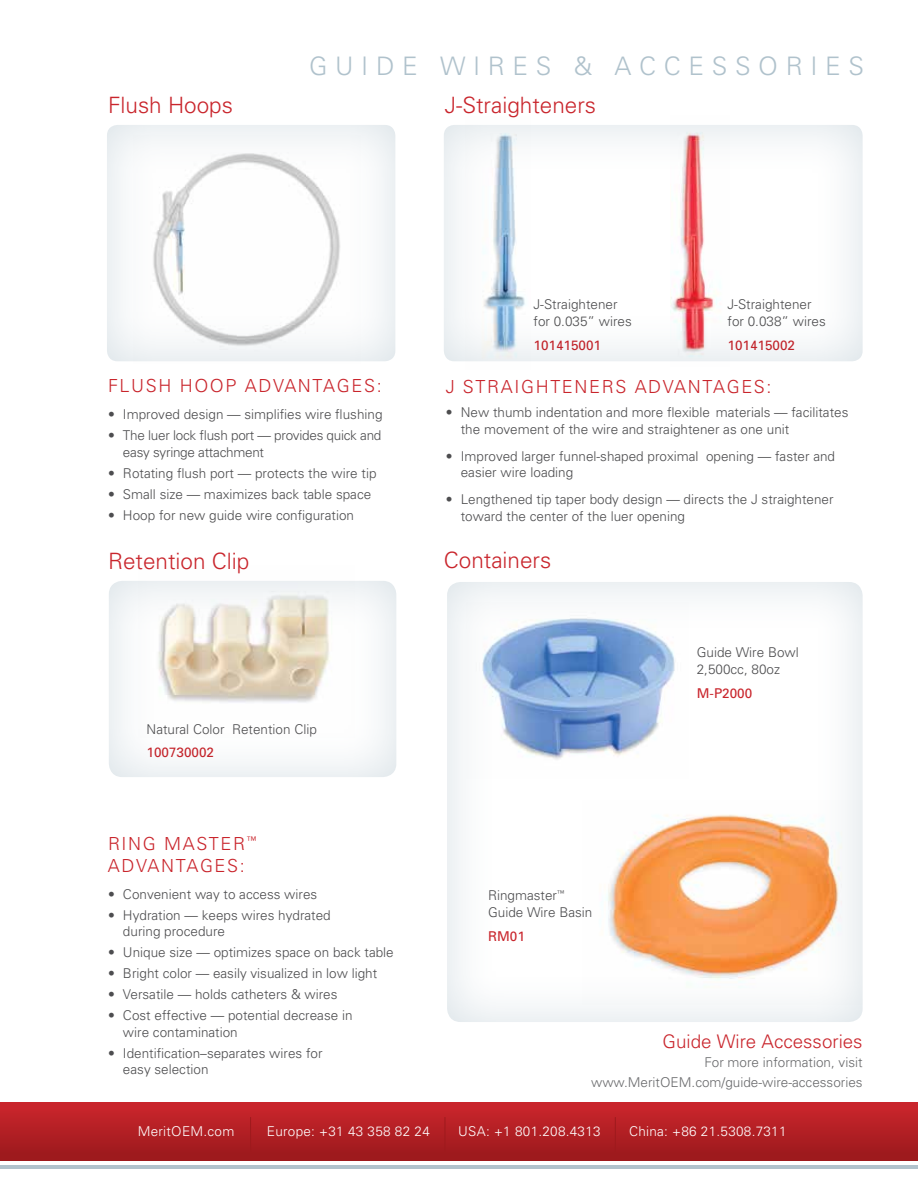
<style>
.page{position:relative;width:918px;height:1188px;background:#fff}
.page>*{position:absolute;margin:0;border:0;box-sizing:border-box;transform-origin:0 0}
.t1{font:300 25.5px "Univers";letter-spacing:.3em;color:#b0c2cc}
.t2{font:300 22.5px "Univers";color:#c9252c}
.t3{font:300 18.75px "Univers";color:#c9252c}
.t4{font:300 18px/21.6px "Univers";letter-spacing:.09em;color:#c9252c}
.t5{font:300 13.5px/16.5px "Univers";color:#4d4d4f}
.t6{font:300 13.5px "Univers";letter-spacing:.02em;color:#fff}
.t7{font:300 13.5px/19.5px "Univers";color:#696a6c;text-align:right}
.t8{font:300 13.5px/16.5px "Univers";letter-spacing:-.02em;color:#4d4d4f}
.t9{font:13.5px "Univers";color:#c9252c}
</style>
<div class="page">
<div style="left:0;top:1102px;width:918px;height:59px;background:linear-gradient(to bottom,#cd262d,#99191b)"></div>
<hr style="left:0;top:1165px;width:918px;height:3px;background:#b0c2cc">
<div style="left:446px;top:577px;width:417px;height:447px;background:#b0c2cc;opacity:.5"></div>
<div style="left:107px;top:578px;width:290px;height:201px;background:#b0c2cc;opacity:.5"></div>
<div style="left:105px;top:122px;width:292px;height:241px;background:#b0c2cc;opacity:.5"></div>
<div style="left:442px;top:122px;width:422px;height:241px;background:#b0c2cc;opacity:.5"></div>
<hr style="left:445px;top:1117px;width:1px;height:35px;background:#9e1a1d">
<hr style="left:615px;top:1117px;width:1px;height:35px;background:#9e1a1d">
<hr style="left:250px;top:1117px;width:1px;height:35px;background:#9e1a1d">
<h2 class="t2" style="left:108px;top:92px;width:127px">Flush Hoops</h2>
<h1 class="t1" style="left:309px;top:50px;width:556px">GUIDE WIRES &amp; ACCESSORIES</h1>
<h2 class="t2" style="left:445px;top:92px;width:153px">J-Straighteners</h2>
<h3 class="t4" style="left:108px;top:374px;width:275px">FLUSH HOOP ADVANTAGES:</h3>
<p class="t5" style="left:108px;top:406px;width:276px">• Improved design — simplifies wire flushing</p>
<p class="t8" style="left:123px;top:427px;width:260px;text-indent:-15px">• The luer lock flush port — provides quick and easy syringe attachment</p>
<p class="t5" style="left:108px;top:464px;width:270px">• Rotating flush port — protects the wire tip</p>
<p class="t5" style="left:108px;top:485px;width:265px">• Small size — maximizes back table space</p>
<p class="t5" style="left:108px;top:506px;width:248px">• Hoop for new guide wire configuration</p>
<h2 class="t2" style="left:108px;top:547px;width:143px">Retention Clip</h2>
<p class="t5" style="left:147px;top:721px;width:172px">Natural Color Retention Clip</p>
<p class="t9" style="left:147px;top:743px;width:69px">100730002</p>
<h3 class="t4" style="left:108px;top:832px;width:150px">RING MASTER<sup>™<br></sup>ADVANTAGES:</h3>
<p class="t5" style="left:108px;top:885px;width:211px">• Convenient way to access wires</p>
<p class="t5" style="left:123px;top:906px;width:209px;text-indent:-15px">• Hydration — keeps wires hydrated during procedure</p>
<p class="t5" style="left:108px;top:944px;width:287px">• Unique size — optimizes space on back table</p>
<p class="t5" style="left:108px;top:965px;width:271px">• Bright color — easily visualized in low light</p>
<p class="t5" style="left:108px;top:986px;width:231px">• Versatile — holds catheters &amp; wires</p>
<p class="t5" style="left:123px;top:1007px;width:231px;text-indent:-15px">• Cost effective — potential decrease in wire contamination</p>
<p class="t5" style="left:123px;top:1044px;width:201px;text-indent:-15px">• Identification–separates wires for easy selection</p>
<p class="t5" style="left:534px;top:296px;width:100px">J-Straightener for 0.035” wires</p>
<p class="t9" style="left:534px;top:337px;width:69px">101415001</p>
<h3 class="t4" style="left:446px;top:375px;width:327px">J STRAIGHTENERS ADVANTAGES:</h3>
<p class="t5" style="left:461px;top:404px;width:389px;text-indent:-15px">• New thumb indentation and more flexible materials — facilitates the movement of the wire and straightener as one unit</p>
<p class="t5" style="left:461px;top:447px;width:376px;text-indent:-15px">• Improved larger funnel-shaped proximal opening — faster and easier wire loading</p>
<p class="t5" style="left:461px;top:491px;width:374px;text-indent:-15px">• Lengthened tip taper body design — directs the J straightener toward the center of the luer opening</p>
<p class="t5" style="left:728px;top:296px;width:100px">J-Straightener for 0.038” wires</p>
<p class="t9" style="left:728px;top:337px;width:69px">101415002</p>
<h2 class="t2" style="left:444px;top:546px;width:109px">Containers</h2>
<p class="t5" style="left:488px;top:887px;width:106px">Ringmaster<sup>™<br></sup>Guide Wire Basin</p>
<p class="t9" style="left:488px;top:928px;width:38px">RM01</p>
<p class="t5" style="left:697px;top:644px;width:104px">Guide Wire Bowl<br>2,500cc, 80oz</p>
<p class="t9" style="left:697px;top:685px;width:57px">M-P2000</p>
<h3 class="t3" style="left:663px;top:1030px;width:201px">Guide Wire Accessories</h3>
<p class="t7" style="left:591px;top:1052px;width:273px">For more information, visit www.MeritOEM.com/guide-wire-accessories</p>
<p class="t6" style="left:138px;top:1123px;width:98px">MeritOEM.com</p>
<p class="t6" style="left:267px;top:1123px;width:164px">Europe: +31 43 358 82 24</p>
<p class="t6" style="left:458px;top:1123px;width:144px">USA: +1 801.208.4313</p>
<p class="t6" style="left:629px;top:1123px;width:159px">China: +86 21.5308.7311</p>
</div>
